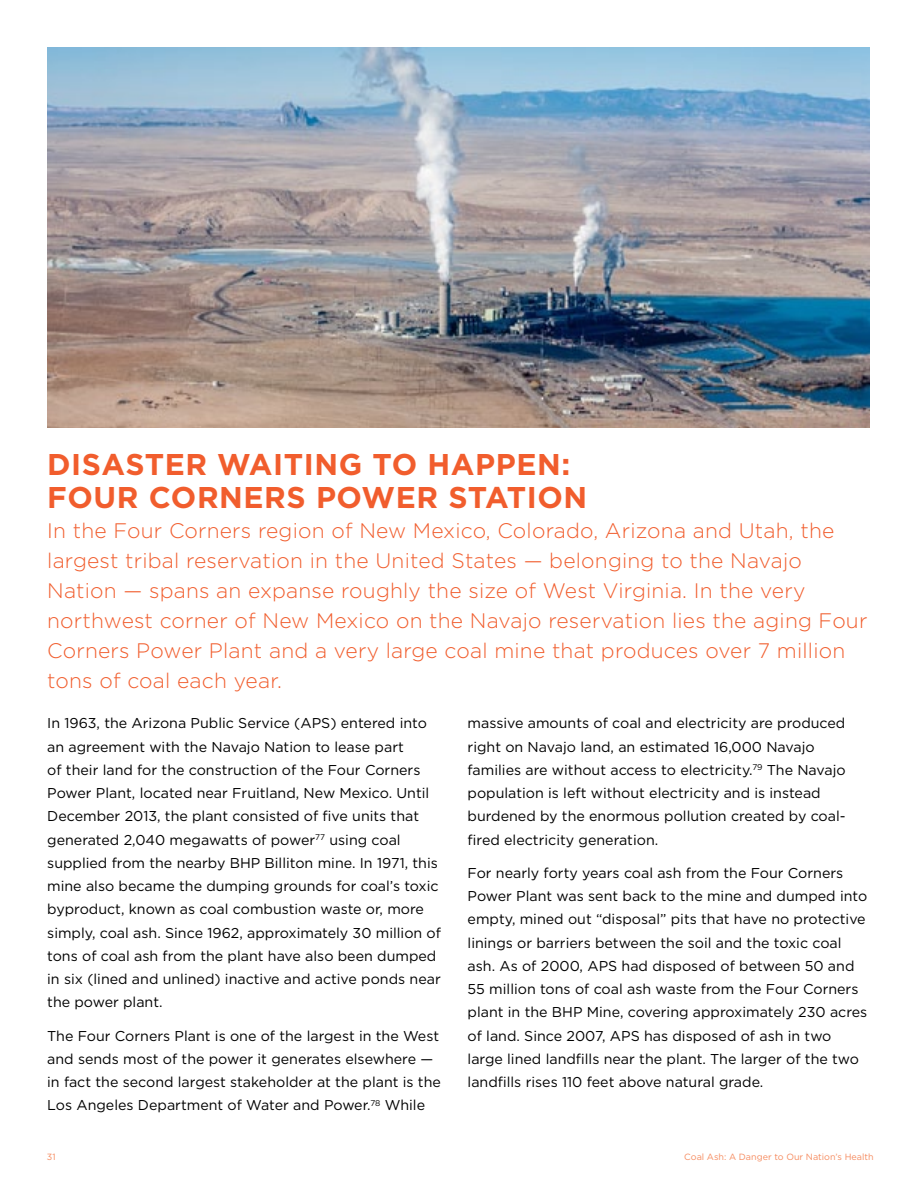
<style>
.page{position:relative;width:918px;height:1188px;background:#fff}
.page>*{position:absolute;margin:0;border:0;box-sizing:border-box;transform-origin:0 0}
.t1{font:700 30px "Gotham";letter-spacing:.02em;color:#f15d2d}
.t2{font:300 21px/30px "Gotham";letter-spacing:.01em;color:#f15d2d}
.t3{font:14.25px/23.2px "Gotham";color:#000}
.t4{font:9px "Gotham";color:#f68b5f}
</style>
<div class="page">
<img style="left:47px;top:47px;width:823px;height:381px">
<h1 class="t1" style="left:47px;top:445px;width:44px">DISASTER</h1>
<h1 class="t1" style="left:217px;top:445px;width:52px">WAITING</h1>
<h1 class="t1" style="left:373px;top:445px;width:101px">TO HAPPEN</h1>
<h1 class="t1" style="left:561px;top:445px;width:10px">:</h1>
<h1 class="t1" style="left:47px;top:478px;width:45px">FOUR</h1>
<h1 class="t1" style="left:149px;top:478px;width:46px">CORNERS</h1>
<h1 class="t1" style="left:316px;top:478px;width:47px">POWER</h1>
<h1 class="t1" style="left:448px;top:478px;width:40px">STATION</h1>
<p class="t2" style="left:47px;top:515px;width:822px">In the Four Corners region of New Mexico, Colorado, Arizona and Utah, the largest tribal reservation in the U nited States — belonging to the Navajo Nation — spans an expanse roughly the size of West Virginia. In the very northwest corner of New Mexico on the Navajo reservation lies the aging Four Corners Power Plant and a very large coal mine that produces over 7 million tons of coal each year.</p>
<p class="t3" style="left:47px;top:711px;width:395px">In 1963, the Arizona Public Service (APS) entered into an agreement with the Navajo Nation to lease part<br>of their land for the construction of the Four Corners Power Plant, located near Fruitland, New Mexico. Until December 2013, the plant consisted of five units that generated 2,040 megawatts of power<sup>77</sup> using coal supplied from the nearby BHP Billiton mine. In 1971, this mine also became the dumping grounds for coal’s toxic byproduct, known as coal combustion waste or, more simply, coal ash. Since 1962, approximately 30 million of tons of coal ash from the plant have also been dumped in six (lined and unlined) inactive and active ponds near the power plant.</p>
<p class="t3" style="left:47px;top:1024px;width:395px">The Four Corners Plant is one of the largest in the West and sends most of the power it generates elsewhere — in fact the second largest stakeholder at the plant is the Los Angeles Department of Water and Power.<sup>78</sup> While</p>
<p class="t3" style="left:468px;top:711px;width:380px">massive amounts of coal and electricity are produced right on Navajo land, an estimated 16,000 Navajo families are without access to electricity.<sup>79</sup> The Navajo population is left without electricity and is instead burdened by the enormous pollution created by coal&shy;fired electricity generation.</p>
<p class="t3" style="left:468px;top:861px;width:401px">For nearly forty years coal ash from the Four Corners Power Plant was sent back to the mine and dumped into empty, mined out “disposal” pits that have no protective linings or barriers between the soil and the toxic coal ash. As of 2000, APS had disposed of between 50 and 55 million tons of coal ash waste from the Four Corners plant in the BHP Mine, covering approximately 230 acres of land. Since 2007, APS has disposed of ash in two large lined landfills near the plant. The larger of the two landfills rises 110 feet above natural grade.</p>
<p class="t4" style="left:47px;top:1151px;width:10px">31</p>
<p class="t4" style="left:684px;top:1151px;width:191px">Coal Ash: A Danger to Our Nation’s Health</p>
</div>
